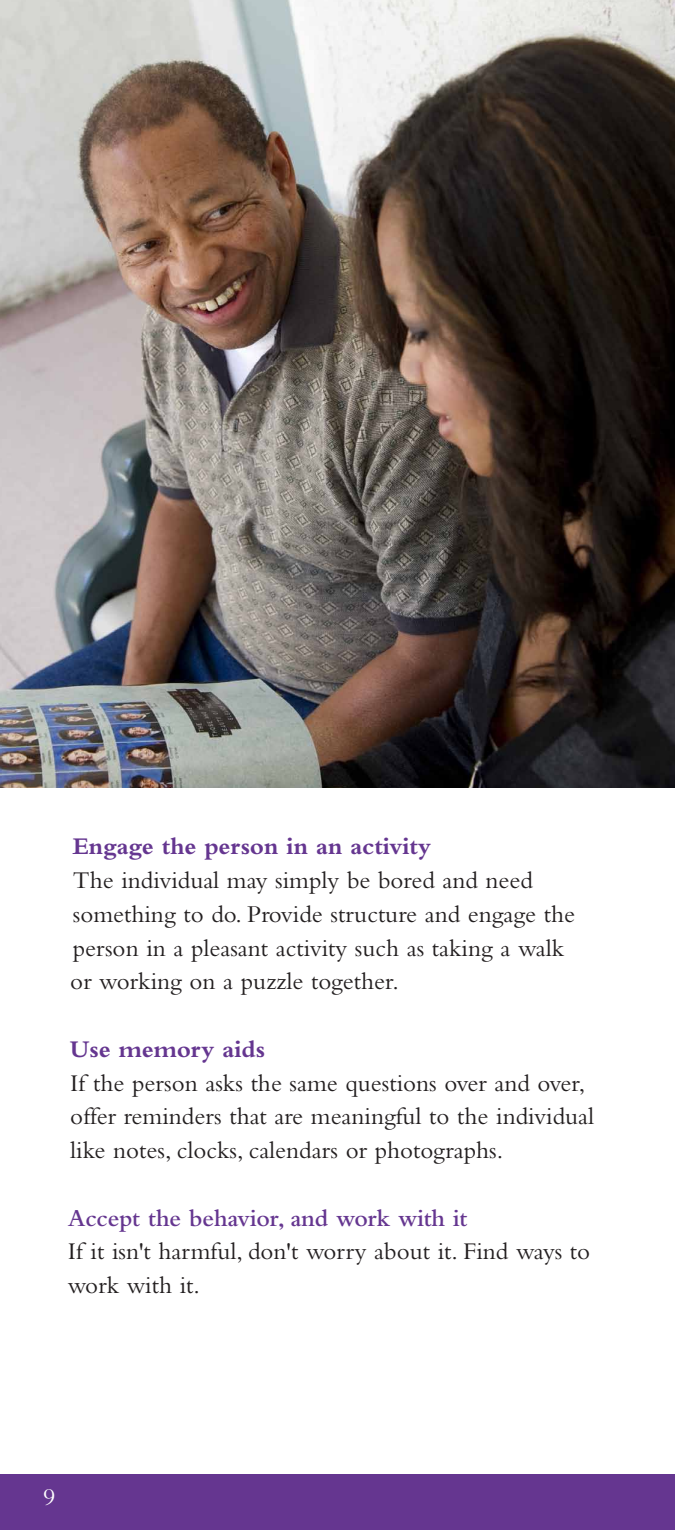
<style>
.page{position:relative;width:675px;height:1530px;background:#fff}
.page>*{position:absolute;margin:0;border:0;box-sizing:border-box;transform-origin:0 0}
.t1{font:25px/33.8px "Bembo Std";color:#231f20}
.t2{font:700 25px "Bembo Std";letter-spacing:-.005em;color:#653690}
.t3{font:600 25px "Bembo Std";letter-spacing:-.005em;color:#653690}
.t4{font:25px "Bembo Std";color:#fff}
</style>
<div class="page">
<div style="left:0;top:1474px;width:675px;height:56px;background:#653690"></div>
<img style="left:0;top:0;width:675px;height:788px">
<p class="t2" style="left:73px;top:833px;width:360px">Engage the person in an activity</p>
<p class="t1" style="left:70px;top:863px;width:506px">The individual may simply be bored and need something to do. Provide structure and engage the person in a pleasant activity such as taking a walk or working on a puzzle together.</p>
<p class="t2" style="left:70px;top:1035px;width:196px">Use memory aids</p>
<p class="t1" style="left:70px;top:1065px;width:525px">If the person asks the same questions over and over, offer reminders that are meaningful to the individual like notes, clocks, calendars or photographs.</p>
<p class="t3" style="left:68px;top:1204px;width:401px">Accept the behavior, and work with it</p>
<p class="t1" style="left:68px;top:1234px;width:524px">If it isn't harmful, don't worry about it. Find ways to work with it.</p>
<p class="t4" style="left:43px;top:1483px;width:14px">9</p>
</div>
